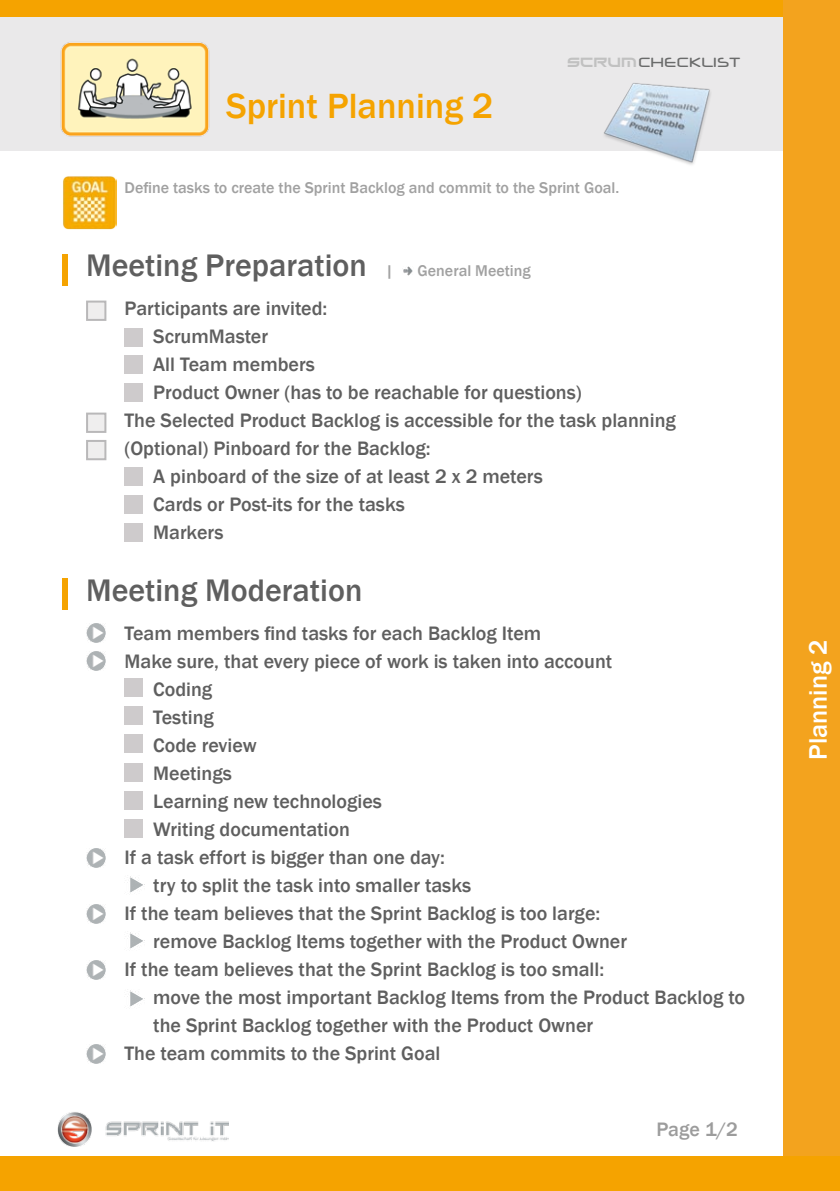
<style>
.page{position:relative;width:840px;height:1191px;background:#fff}
.page>*{position:absolute;margin:0;border:0;box-sizing:border-box;transform-origin:0 0}
.t1{font:500 36px "Franklin Gothic";color:#f5a300}
.t2{font:500 32px "Franklin Gothic";color:#5f5f5f}
.t3{font:500 26px "Franklin Gothic";color:#fff}
.t4{font:500 20px/28px "Franklin Gothic";color:#5f5f5f}
.t5{font:500 20px "Franklin Gothic";color:#9c9c9c}
.t6{font:500 16px "Franklin Gothic";color:#a1a1a1}
.t7{font:500 15px "Neuropol";color:#6a6b6b}
.s1{font-family:"Xirod";font-weight:400;font-size:12.4px;color:#c1c1c1}
.s2{font-size:16px;color:#a1a1a1}
</style>
<div class="page">
<div style="left:0;top:0;width:839px;height:150px;background:#eae9ea"></div>
<div style="left:87px;top:301px;width:18px;height:19px;background:#efeeee"></div>
<div style="left:86px;top:300px;width:20px;height:21px;border:2px solid #b9b8b9"></div>
<div style="left:62px;top:254px;width:5px;height:31px;background:#f5a300"></div>
<svg style="left:403px;top:267px;width:10px;height:8px"></svg>
<div style="left:87px;top:413px;width:18px;height:19px;background:#efeeee"></div>
<div style="left:86px;top:412px;width:20px;height:21px;border:2px solid #b9b8b9"></div>
<div style="left:87px;top:441px;width:18px;height:18px;background:#efeeee"></div>
<div style="left:86px;top:440px;width:20px;height:20px;border:2px solid #b9b8b9"></div>
<div style="left:124px;top:328px;width:19px;height:18px;background:#cecbcc"></div>
<div style="left:124px;top:355px;width:19px;height:19px;background:#cecbcc"></div>
<div style="left:124px;top:383px;width:19px;height:18px;background:#cecbcc"></div>
<div style="left:124px;top:468px;width:19px;height:18px;background:#cecbcc"></div>
<div style="left:124px;top:496px;width:19px;height:18px;background:#cecbcc"></div>
<div style="left:124px;top:524px;width:19px;height:18px;background:#cecbcc"></div>
<div style="left:62px;top:578px;width:5px;height:32px;background:#f5a300"></div>
<img style="left:86px;top:623px;width:20px;height:20px">
<img style="left:86px;top:651px;width:20px;height:20px">
<img style="left:86px;top:848px;width:20px;height:20px">
<img style="left:86px;top:904px;width:20px;height:19px">
<img style="left:63px;top:176px;width:53px;height:54px">
<img style="left:86px;top:1044px;width:20px;height:20px">
<img style="left:86px;top:960px;width:20px;height:19px">
<div style="left:124px;top:678px;width:19px;height:18px;background:#cecbcc"></div>
<div style="left:124px;top:706px;width:19px;height:18px;background:#cecbcc"></div>
<div style="left:124px;top:734px;width:19px;height:19px;background:#cecbcc"></div>
<div style="left:124px;top:763px;width:19px;height:18px;background:#cecbcc"></div>
<div style="left:124px;top:791px;width:19px;height:18px;background:#cecbcc"></div>
<div style="left:124px;top:819px;width:19px;height:19px;background:#cecbcc"></div>
<img style="left:58px;top:1112px;width:170px;height:35px">
<img style="left:601px;top:83px;width:112px;height:82px">
<img style="left:127px;top:876px;width:16px;height:17px">
<img style="left:127px;top:932px;width:16px;height:17px">
<img style="left:60px;top:42px;width:150px;height:95px">
<img style="left:127px;top:990px;width:16px;height:17px">
<div style="left:0;top:0;width:839px;height:17px;background:#f5a300"></div>
<div style="left:782px;top:0;width:57px;height:1191px;background:#f3a31e"></div>
<div style="left:0;top:1157px;width:839px;height:34px;background:#f5a300"></div>
<h1 class="t1" style="left:226px;top:84px;width:268px">Sprint Planning 2</h1>
<p class="t7" style="left:567px;top:56px;width:174px"><span class="s1">SCRUM</span>CHECKLIST</p>
<p class="t6" style="left:124px;top:177px;width:496px">Define tasks to create the Sprint Backlog and commit to the Sprint Goal.</p>
<h2 class="t2" style="left:86px;top:246px;width:309px">Meeting Preparation <span class="s2">|</span></h2>
<p class="t6" style="left:417px;top:261px;width:115px">General Meeting</p>
<p class="t4" style="left:124px;top:294px;width:204px">Participants are invited:</p>
<p class="t4" style="left:153px;top:322px;width:430px">ScrumMaster<br>All Team members<br>Product Owner (has to be reachable for questions)</p>
<p class="t4" style="left:124px;top:406px;width:552px">The Selected Product Backlog is accessible for the task planning (Optional) Pinboard for the Backlog:</p>
<p class="t4" style="left:153px;top:462px;width:391px">A pinboard of the size of at least 2 x 2 meters<br>Cards or Post-its for the tasks<br>Markers</p>
<h2 class="t2" style="left:86px;top:570px;width:277px">Meeting Moderation</h2>
<p class="t4" style="left:124px;top:619px;width:489px">Team members find tasks for each Backlog Item<br>Make sure, that every piece of work is taken into account</p>
<p class="t4" style="left:153px;top:675px;width:230px">Coding<br>Testing<br>Code review<br>Meetings<br>Learning new technologies<br>Writing documentation</p>
<p class="t4" style="left:153px;top:871px;width:319px">try to split the task into smaller tasks</p>
<p class="t4" style="left:153px;top:927px;width:475px">remove Backlog Items together with the Product Owner</p>
<p class="t4" style="left:153px;top:983px;width:593px">move the most important Backlog Items from the Product Backlog to the Sprint Backlog together with the Product Owner</p>
<p class="t4" style="left:124px;top:843px;width:321px">If a task effort is bigger than one day:</p>
<p class="t4" style="left:124px;top:899px;width:477px">If the team believes that the Sprint Backlog is too large:</p>
<p class="t4" style="left:124px;top:955px;width:481px">If the team believes that the Sprint Backlog is too small:</p>
<p class="t4" style="left:124px;top:1039px;width:317px">The team commits to the Sprint Goal</p>
<p class="t5" style="left:656px;top:1116px;width:83px">Page 1/2</p>
<h3 class="t3" style="left:801px;top:760px;width:121px;rotate:-90deg">Planning 2</h3>
</div>
